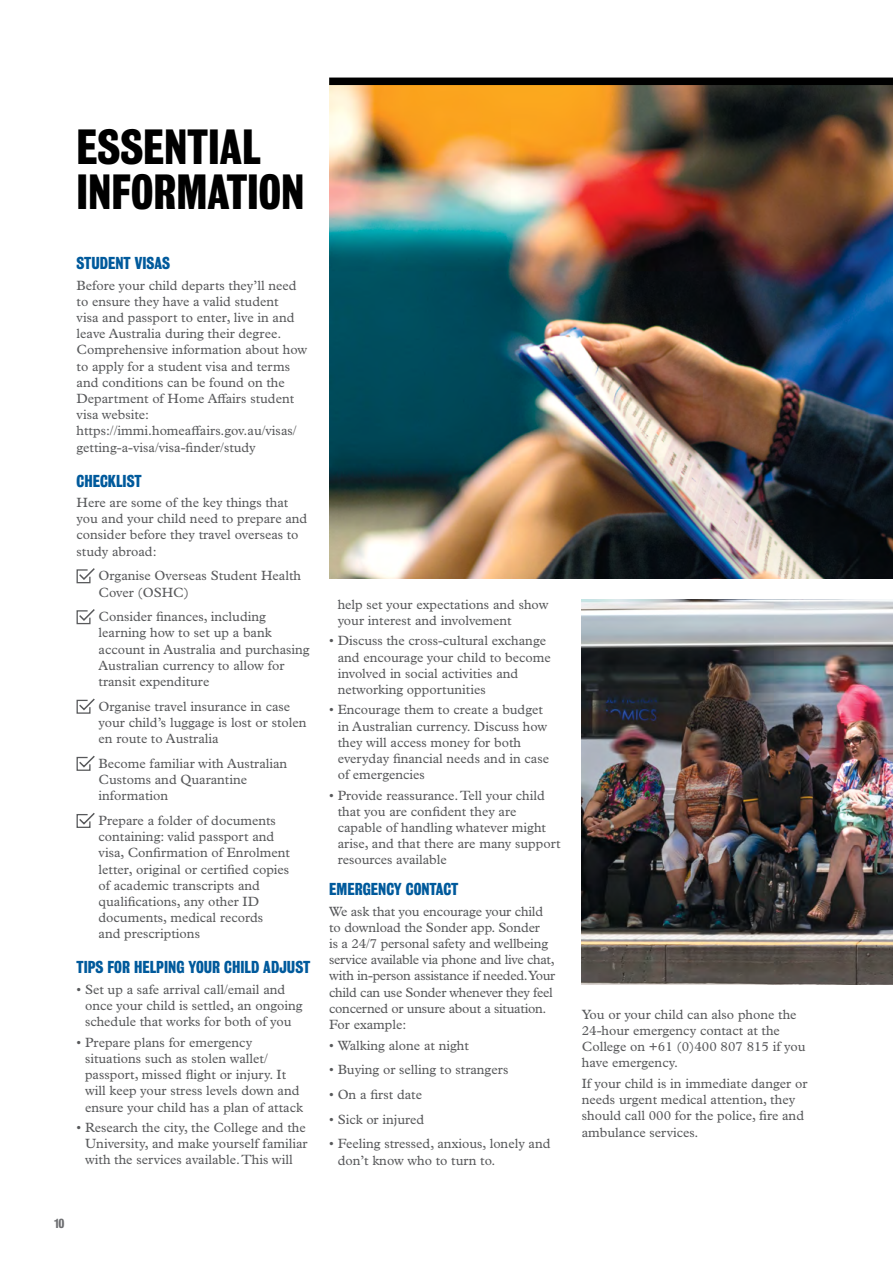
<style>
.page{position:relative;width:893px;height:1263px;background:#fff}
.page>*{position:absolute;margin:0;border:0;box-sizing:border-box;transform-origin:0 0}
.t1{font:700 45px/45px "Bureau Grot Condensed";color:#000}
.t2{font:700 15.75px "Bureau Grot Condensed";color:#005a9c}
.t3{font:13.5px/16.2px "Plantin MT Pro";color:#58595b}
.t4{font:13.5px/16.2px "Plantin MT Pro";letter-spacing:-.02em;color:#58595b}
.t5{font:700 12px "Bureau Grot Condensed";color:#6d6e71}
</style>
<div class="page">
<svg style="left:76px;top:568px;width:19px;height:16px"></svg>
<svg style="left:76px;top:609px;width:19px;height:16px"></svg>
<svg style="left:76px;top:698px;width:19px;height:16px"></svg>
<svg style="left:76px;top:755px;width:19px;height:16px"></svg>
<svg style="left:76px;top:813px;width:19px;height:15px"></svg>
<img style="left:329px;top:85px;width:564px;height:493px">
<div style="left:329px;top:78px;width:564px;height:7px;background:#000"></div>
<img style="left:341px;top:262px;width:552px;height:723px">
<h1 class="t1" style="left:77px;top:124px;width:229px">ESSENTIAL<br>INFORMATION</h1>
<p class="t2" style="left:77px;top:254px;width:95px">STUDENT VISAS</p>
<p class="t3" style="left:77px;top:277px;width:232px">Before your child departs they’ll need to ensure they have a valid student<br>visa and passport to enter, live in and leave Australia during their degree.<br>Comprehensive information about how to apply for a student visa and terms and conditions can be found on the Department of Home Affairs student visa website: https://immi.homeaffairs.gov.au/visas/ getting-a-visa/visa-finder/study</p>
<p class="t2" style="left:77px;top:471px;width:67px">CHECKLIST</p>
<p class="t3" style="left:77px;top:494px;width:232px">Here are some of the key things that you and your child need to prepare and consider before they travel overseas to study abroad:</p>
<p class="t3" style="left:99px;top:568px;width:204px">Organise Overseas Student Health<br>Cover (OSHC)</p>
<p class="t3" style="left:99px;top:609px;width:213px">Consider finances, including learning how to set up a bank account in Australia and purchasing<br>Australian currency to allow for transit expenditure</p>
<p class="t3" style="left:99px;top:698px;width:209px">Organise travel insurance in case your child’s luggage is lost or stolen en route to Australia</p>
<p class="t3" style="left:99px;top:755px;width:190px">Become familiar with Australian<br>Customs and Quarantine information</p>
<p class="t3" style="left:99px;top:812px;width:193px">Prepare a folder of documents containing: valid passport and visa, Confirmation of Enrolment letter, original or certified copies of academic transcripts and qualifications, any other ID documents, medical records<br>and prescriptions</p>
<p class="t2" style="left:77px;top:958px;width:235px">TIPS FOR HELPING YOUR CHILD ADJUST</p>
<p class="t3" style="left:85px;top:981px;width:219px;text-indent:-9px">• Set up a safe arrival call/email and once your child is settled, an ongoing schedule that works for both of you</p>
<p class="t3" style="left:85px;top:1034px;width:219px;text-indent:-9px">• Prepare plans for emergency situations such as stolen wallet/ passport, missed flight or injury. It will keep your stress levels down and ensure your child has a plan of attack</p>
<p class="t3" style="left:85px;top:1119px;width:224px;text-indent:-9px">• Research the city, the College and the<br>University, and make yourself familiar with the services available. This will</p>
<p class="t3" style="left:338px;top:596px;width:212px">help set your expectations and show your interest and involvement</p>
<p class="t3" style="left:338px;top:633px;width:215px;text-indent:-9px">• Discuss the cross-cultural exchange and encourage your child to become involved in social activities and networking opportunities</p>
<p class="t3" style="left:338px;top:702px;width:213px;text-indent:-9px">• Encourage them to create a budget in Australian currency. Discuss how they will access money for both everyday financial needs and in case of emergencies</p>
<p class="t3" style="left:338px;top:787px;width:225px;text-indent:-9px">• Provide reassurance. Tell your child that you are confident they are capable of handling whatever might arise, and that there are many support resources available</p>
<p class="t2" style="left:329px;top:880px;width:131px">EMERGENCY CONTACT</p>
<p class="t4" style="left:329px;top:903px;width:228px">We ask that you encourage your child to download the Sonder app. Sonder<br>is a 24/7 personal safety and wellbeing service available via phone and live chat, with in-person assistance if needed. Your child can use Sonder whenever they feel concerned or unsure about a situation.<br>For example:</p>
<p class="t3" style="left:329px;top:1037px;width:141px">• Walking alone at night</p>
<p class="t3" style="left:329px;top:1062px;width:181px">• Buying or selling to strangers</p>
<p class="t3" style="left:329px;top:1086px;width:94px">• On a first date</p>
<p class="t3" style="left:329px;top:1111px;width:97px">• Sick or injured</p>
<p class="t3" style="left:338px;top:1136px;width:214px;text-indent:-9px">• Feeling stressed, anxious, lonely and don’t know who to turn to.</p>
<p class="t3" style="left:582px;top:1006px;width:225px">You or your child can also phone the<br>24-hour emergency contact at the<br>College on +61 (0)400 807 815 if you have emergency.</p>
<p class="t3" style="left:582px;top:1075px;width:227px">If your child is in immediate danger or needs urgent medical attention, they should call 000 for the police, fire and ambulance services.</p>
<p class="t5" style="left:54px;top:1216px;width:12px">10</p>
</div>
